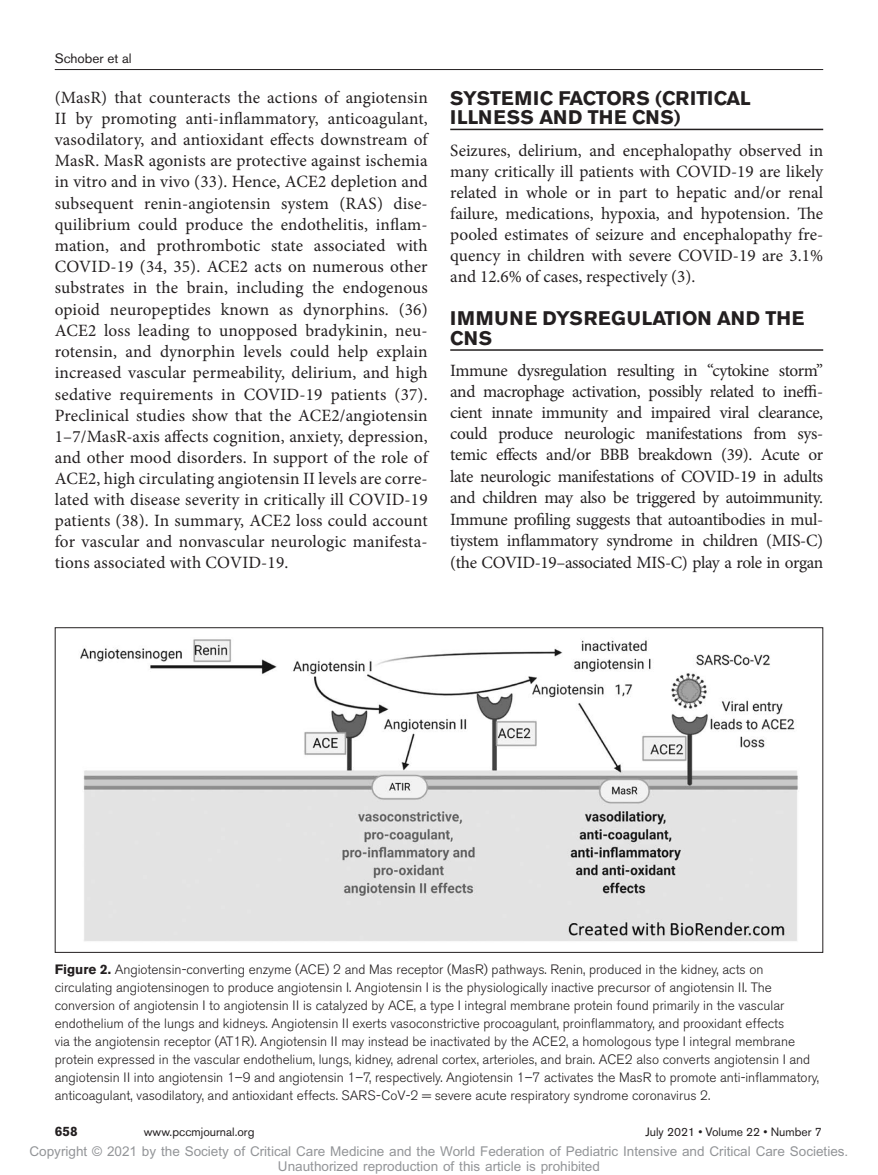
<style>
.page{position:relative;width:878px;height:1175px;background:#fff}
.page>*{position:absolute;margin:0;border:0;box-sizing:border-box;transform-origin:0 0}
.t1{font:700 19.5px/19.5px "Akzidenz Grotesk BE";color:#231f20}
.t2{font:700 19.5px/19.5px "Akzidenz Grotesk BE";letter-spacing:.04em;color:#231f20}
.t3{font:17.25px/21.1px "Minion Pro";color:#231f20;text-align:justify}
.t4{font:300 13.5px/18px "Akzidenz Grotesk BE";color:#231f20}
.t5{font:13.5px/15px "Arial MT Std";color:#939598;text-align:center}
.t6{font:13.5px "Akzidenz Grotesk BE";color:#231f20}
.t7{font:700 13.5px "Akzidenz Grotesk BE";color:#231f20}
.t8{font:12px "Akzidenz Grotesk BE";color:#231f20}
.s1{font-weight:700}
</style>
<div class="page">
<hr style="left:55px;top:69px;width:768px;height:1px;background:#231f20">
<hr style="left:450px;top:129px;width:373px;height:1px;background:#231f20">
<hr style="left:450px;top:349px;width:373px;height:2px;background:#231f20">
<svg style="left:54px;top:627px;width:769px;height:326px"></svg>
<p class="t6" style="left:55px;top:50px;width:78px">Schober et al</p>
<p class="t3" style="left:55px;top:87px;width:374px">(MasR) that counteracts the actions of angiotensin II by promoting anti-inflammatory, anticoagulant, vasodilatory, and antioxidant effects downstream of MasR. MasR agonists are protective against ischemia in vitro and in vivo (33). Hence, ACE2 depletion and subsequent renin-angiotensin system (RAS) dise&shy;quilibrium could produce the endothelitis, inflam&shy;mation, and prothrombotic state associated with COVID-19 (34, 35). ACE2 acts on numerous other substrates in the brain, including the endogenous opioid neuropeptides known as dynorphins. (36)<br>ACE2 loss leading to unopposed bradykinin, neu&shy;rotensin, and dynorphin levels could help explain increased vascular permeability, delirium, and high sedative requirements in COVID-19 patients (37).<br>Preclinical studies show that the ACE2/angiotensin 1–7/MasR-axis affects cognition, anxiety, depression, and other mood disorders. In support of the role of ACE2, high circulating angiotensin II levels are corre&shy;lated with disease severity in critically ill COVID-19 patients (38). In summary, ACE2 loss could account for vascular and nonvascular neurologic manifesta&shy;tions associated with COVID-19.</p>
<p class="t1" style="left:450px;top:88px;width:302px">SYSTEMIC FACTORS (CRITICAL<br>ILLNESS AND THE CNS)</p>
<p class="t3" style="left:450px;top:140px;width:374px">Seizures, delirium, and encephalopathy observed in many critically ill patients with COVID-19 are likely related in whole or in part to hepatic and/or renal failure, medications, hypoxia, and hypotension. The pooled estimates of seizure and encephalopathy fre&shy;quency in children with severe COVID-19 are 3.1% and 12.6% of cases, respectively (3).</p>
<p class="t2" style="left:450px;top:309px;width:355px">IMMUNE DYSREGULATION AND THE<br>CNS</p>
<p class="t3" style="left:450px;top:360px;width:374px">Immune dysregulation resulting in “cytokine storm” and macrophage activation, possibly related to ineffi&shy;cient innate immunity and impaired viral clearance, could produce neurologic manifestations from sys&shy;temic effects and/or BBB breakdown (39). Acute or late neurologic manifestations of COVID-19 in adults and children may also be triggered by autoimmunity.<br>Immune profiling suggests that autoantibodies in mul&shy;tiystem inflammatory syndrome in children (MIS-C) (the COVID-19–associated MIS-C) play a role in organ</p>
<p class="t4" style="left:55px;top:960px;width:766px"><span class="s1">Figure 2.</span> Angiotensin-converting enzyme (ACE) 2 and Mas receptor (MasR) pathways. Renin, produced in the kidney, acts on circulating angiotensinogen to produce angiotensin I. Angiotensin I is the physiologically inactive precursor of angiotensin II. The conversion of angiotensin I to angiotensin II is catalyzed by ACE, a type I integral membrane protein found primarily in the vascular endothelium of the lungs and kidneys. Angiotensin II exerts vasoconstrictive procoagulant, proinflammatory, and prooxidant effects<br>via the angiotensin receptor (AT1R). Angiotensin II may instead be inactivated by the ACE2, a homologous type I integral membrane protein expressed in the vascular endothelium, lungs, kidney, adrenal cortex, arterioles, and brain. ACE2 also converts angiotensin I and angiotensin II into angiotensin 1–9 and angiotensin 1–7, respectively. Angiotensin 1–7 activates the MasR to promote anti-inflammatory, anticoagulant, vasodilatory, and antioxidant effects. SARS-CoV-2 = severe acute respiratory syndrome coronavirus 2.</p>
<p class="t7" style="left:55px;top:1123px;width:25px">658</p>
<p class="t8" style="left:144px;top:1125px;width:112px">www.pccmjournal.org</p>
<p class="t8" style="left:645px;top:1125px;width:178px">July 2021 • Volume 22 • Number 7</p>
<p class="t5" style="left:29px;top:1144px;width:820px">Copyright © 2021 by the Society of Critical Care Medicine and the World Federation of Pediatric Intensive and Critical Care Societies.<br>Unauthorized reproduction of this article is prohibited</p>
</div>
